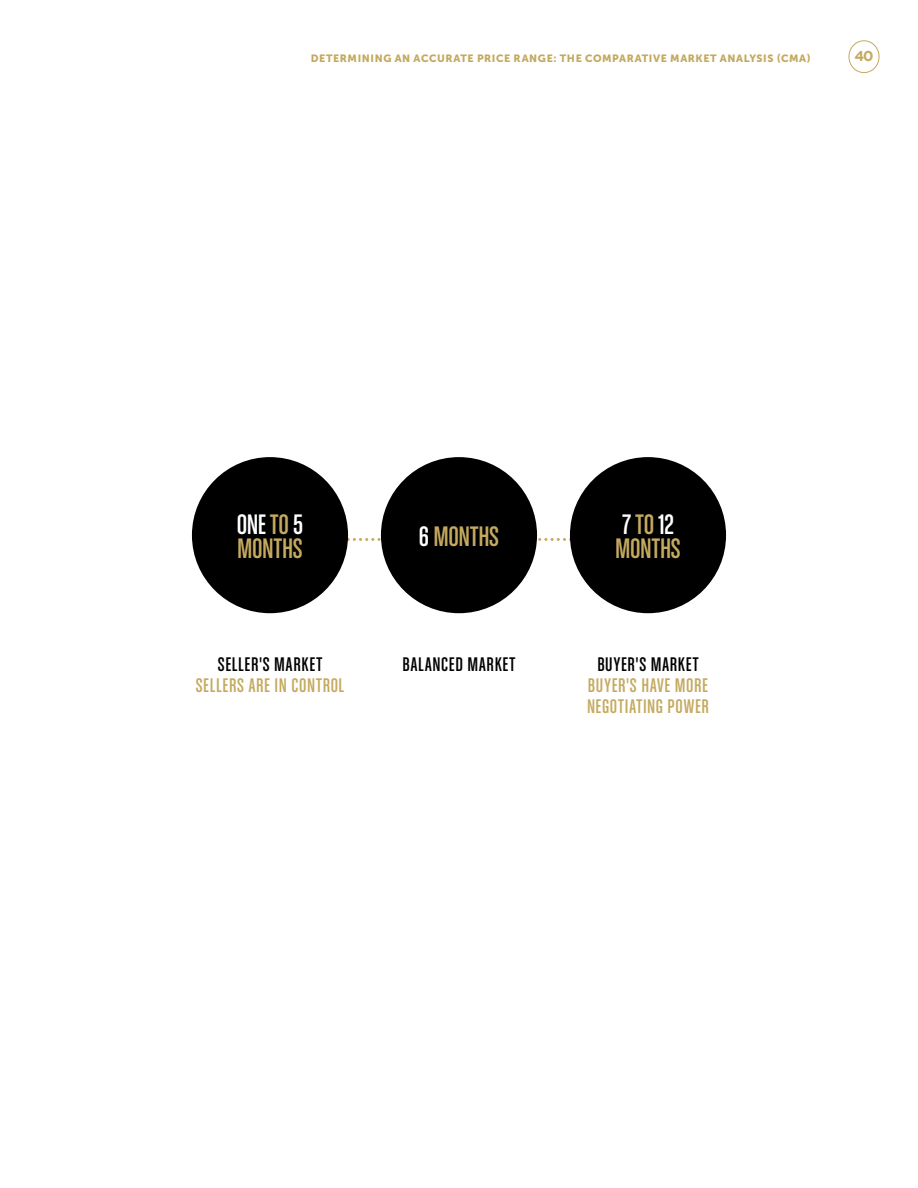
<style>
.page{position:relative;width:918px;height:1188px;background:#fff}
.page>*{position:absolute;margin:0;border:0;box-sizing:border-box;transform-origin:0 0}
.body_before_bullet{font:30px "Chalet Comprime Cologne Sixty";letter-spacing:-.01em;color:#c4a95f}
.body_before_bullet-2{font:30px "Chalet Comprime Cologne Sixty";letter-spacing:-.015em;color:#fff}
.body_before_bullet-3{font:21px/21px "Chalet Comprime Cologne Sixty";letter-spacing:.035em;color:#c4a95f;text-align:center}
.body_before_bullet-4{font:21px "Chalet Comprime Cologne Sixty";letter-spacing:.04em;color:#000}
.t1{font:700 14.25px "Gotham";color:#c4a95f}
.header_right{font:10.5px "Museo Sans 900";letter-spacing:.055em;color:#c4a95f}
.s1{color:#c4a95f}
.s2{color:#fff}
.s3{color:#000}
</style>
<div class="page">
<div style="left:849px;top:40px;width:30px;height:33px;border:1px solid #c4a95f;border-radius:50%"></div>
<svg style="left:348px;top:538px;width:222px;height:3px"></svg>
<div style="left:192px;top:457px;width:156px;height:156px;background:#000;border-radius:50%"></div>
<div style="left:381px;top:457px;width:156px;height:156px;background:#000;border-radius:50%"></div>
<div style="left:570px;top:457px;width:156px;height:156px;background:#000;border-radius:50%"></div>
<p class="header_right" style="left:311px;top:52px;width:502px">DETERMINING AN ACCURATE PRICE RANGE: THE COMPARATIVE MARKET ANALYSIS (CMA)</p>
<p class="t1" style="left:854px;top:48px;width:21px">40</p>
<p class="body_before_bullet-2" style="left:237px;top:507px;width:68px">ONE <span class="s1">TO</span> 5</p>
<p class="body_before_bullet" style="left:237px;top:531px;width:67px">MONTHS</p>
<p class="body_before_bullet" style="left:419px;top:519px;width:82px"><span class="s2">6</span> MONTHS</p>
<p class="body_before_bullet-2" style="left:622px;top:507px;width:53px">7 <span class="s1">TO</span> 12</p>
<p class="body_before_bullet" style="left:615px;top:531px;width:67px">MONTHS</p>
<p class="body_before_bullet-3" style="left:196px;top:653px;width:150px"><span class="s3">SELLER'S MARKET<br></span>SELLERS ARE IN CONTROL</p>
<p class="body_before_bullet-4" style="left:403px;top:652px;width:114px">BALANCED MARKET</p>
<p class="body_before_bullet-3" style="left:587px;top:653px;width:123px"><span class="s3">BUYER'S MARKET<br></span>BUYER'S HAVE MORE<br>NEGOTIATING POWER</p>
</div>
